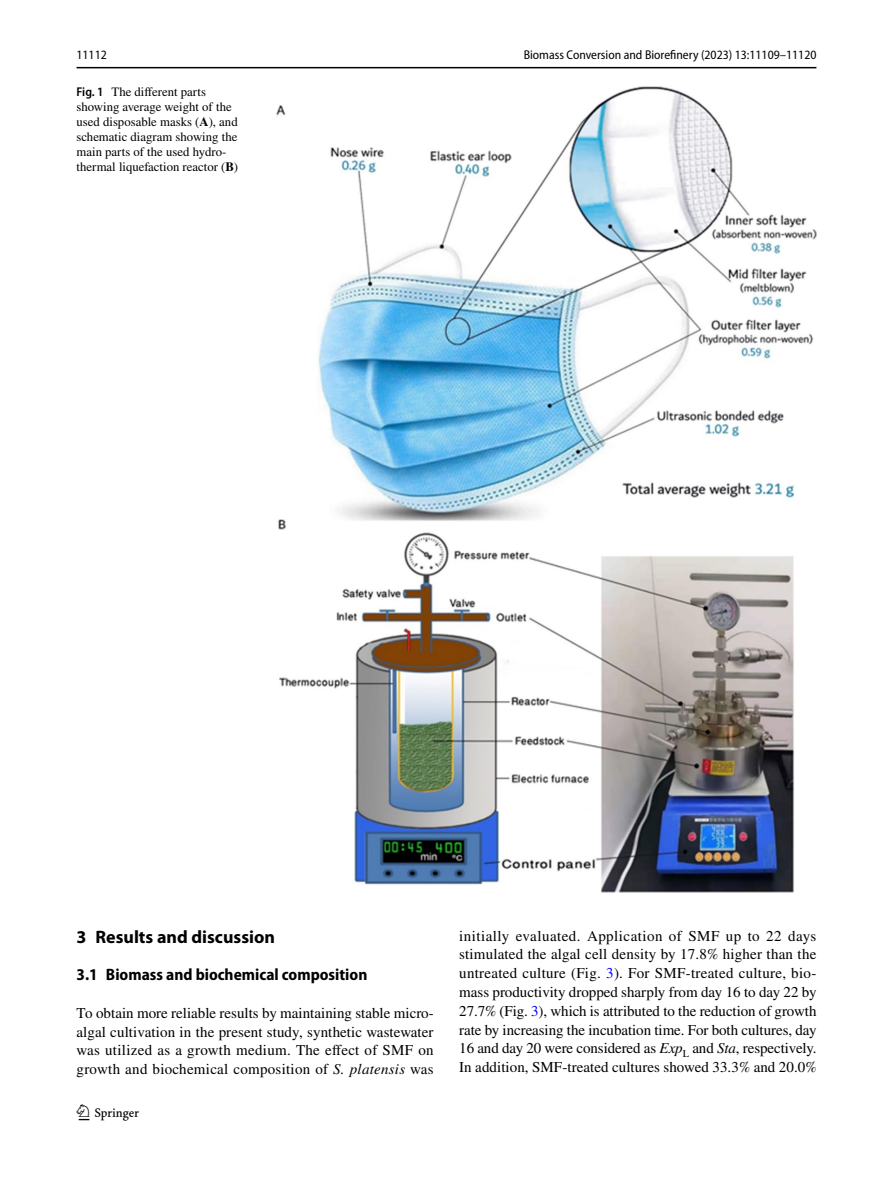
<style>
.page{position:relative;width:893px;height:1187px;background:#fff}
.page>*{position:absolute;margin:0;border:0;box-sizing:border-box;transform-origin:0 0}
.t1{font:22.5px "Springnew Regular 2";color:#000}
.t2{font:700 18px "Myriad Pro";color:#000}
.t3{font:700 semi-condensed 16.5px "Myriad Pro";color:#000}
.t4{font:15px/18.8px "STIX";letter-spacing:.005em;color:#000;text-align:justify}
.t5{font:12.75px/15px "STIX";color:#000}
.t6{font:semi-condensed 12.75px "Myriad Pro";color:#000}
.s1{font-family:"Myriad Pro";font-weight:600;font-stretch:semi-condensed}
.s2{font-weight:700}
.s3{font-style:italic}
.s4{color:#00f}
</style>
<div class="page">
<hr style="left:77px;top:67px;width:739px;height:1px;background:#000">
<img style="left:276px;top:87px;width:540px;height:805px">
<p class="t6" style="left:77px;top:48px;width:32px">11112</p>
<p class="t6" style="left:524px;top:48px;width:294px">Biomass Conversion and Biorefinery (2023) 13:11109–11120</p>
<p class="t5" style="left:77px;top:85px;width:163px"><span class="s1">Fig. 1</span> The different parts showing average weight of the used disposable masks (<span class="s2">A</span>), and schematic diagram showing the main parts of the used hydro&shy;thermal liquefaction reactor (<span class="s2">B</span>)</p>
<p class="t2" style="left:77px;top:925px;width:200px">3 Results and discussion</p>
<p class="t3" style="left:77px;top:965px;width:292px">3.1 Biomass and biochemical composition</p>
<p class="t4" style="left:77px;top:1004px;width:359px">To obtain more reliable results by maintaining stable micro&shy;algal cultivation in the present study, synthetic wastewater was utilized as a growth medium. The effect of SMF on growth and biochemical composition of <span class="s3">S. platensis</span> was</p>
<h1 class="t1" style="left:79px;top:1104px;width:62px">1 3</h1>
<p class="t4" style="left:459px;top:927px;width:359px">initially evaluated. Application of SMF up to 22 days stimulated the algal cell density by 17.8% higher than the untreated culture (Fig. <span class="s4">3</span>). For SMF-treated culture, bio&shy;mass productivity dropped sharply from day 16 to day 22 by 27.7% (Fig. <span class="s4">3</span>), which is attributed to the reduction of growth rate by increasing the incubation time. For both cultures, day 16 and day 20 were considered as <span class="s3">Exp</span><sub>L</sub> and <span class="s3">Sta</span>, respectively.<br>In addition, SMF-treated cultures showed 33.3% and 20.0%</p>
</div>
